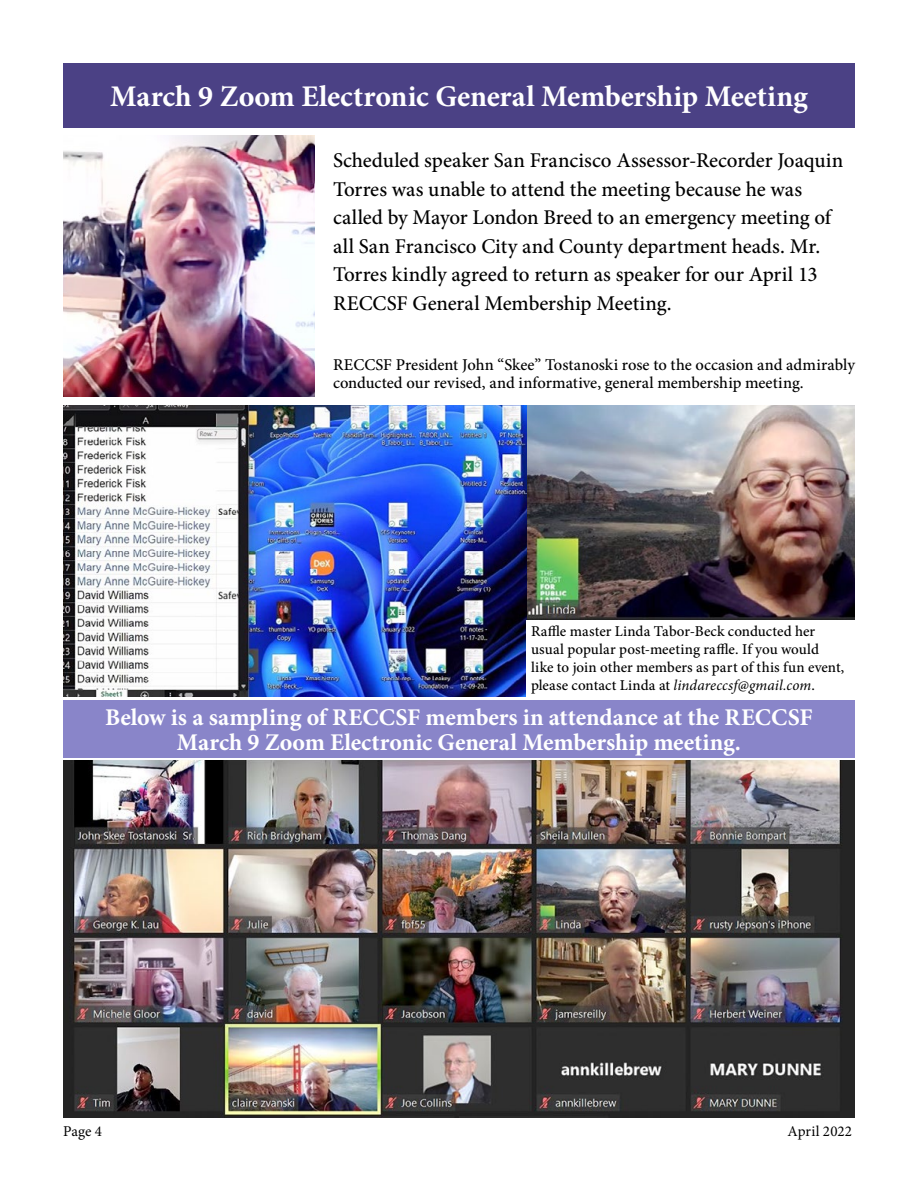
<style>
.page{position:relative;width:918px;height:1188px;background:#fff}
.page>*{position:absolute;margin:0;border:0;box-sizing:border-box;transform-origin:0 0}
._18_headline{font:700 30px "Minion Pro";color:#fff}
._16_pt_centered{font:700 24px/25.5px "Minion Pro";color:#fff;text-align:center}
.t1{font:500 21px/28.5px "Minion Pro";color:#000}
.t2{font:500 16.5px/18px "Minion Pro";color:#000}
.t3{font:500 15px/18px "Minion Pro";letter-spacing:.005em;color:#000}
.t4{font:15px "Minion Pro";color:#000}
.s1{font-weight:400;font-style:italic}
</style>
<div class="page">
<div style="left:63px;top:63px;width:792px;height:65px;background:#4b4185"></div>
<div style="left:63px;top:700px;width:792px;height:58px;background:#8985c9"></div>
<img style="left:526px;top:405px;width:329px;height:215px">
<img style="left:63px;top:761px;width:792px;height:356px">
<img style="left:63px;top:136px;width:252px;height:261px">
<img style="left:63px;top:405px;width:463px;height:292px">
<p class="_18_headline" style="left:110px;top:76px;width:700px">March 9 Zoom Electronic General Membership Meeting</p>
<p class="t1" style="left:333px;top:146px;width:512px">Scheduled speaker San Francisco Assessor-Recorder Joaquin Torres was unable to attend the meeting because he was called by Mayor London Breed to an emergency meeting of all San Francisco City and County department heads. Mr.<br>Torres kindly agreed to return as speaker for our April 13<br>RECCSF General Membership Meeting.</p>
<p class="t2" style="left:333px;top:355px;width:523px">RECCSF President John “Skee” Tostanoski rose to the occasion and admirably conducted our revised, and informative, general membership meeting.</p>
<p class="t3" style="left:531px;top:622px;width:315px">Raffle master Linda Tabor-Beck conducted her usual popular post-meeting raffle. If you would like to join other members as part of this fun event, please contact Linda at <span class="s1">lindareccsf@gmail.com</span>.</p>
<p class="_16_pt_centered" style="left:105px;top:704px;width:709px">Below is a sampling of RECCSF members in attendance at the RECCSF<br>March 9 Zoom Electronic General Membership meeting.</p>
<p class="t4" style="left:63px;top:1121px;width:41px">Page 4</p>
<p class="t4" style="left:787px;top:1121px;width:66px">April 2022</p>
</div>
